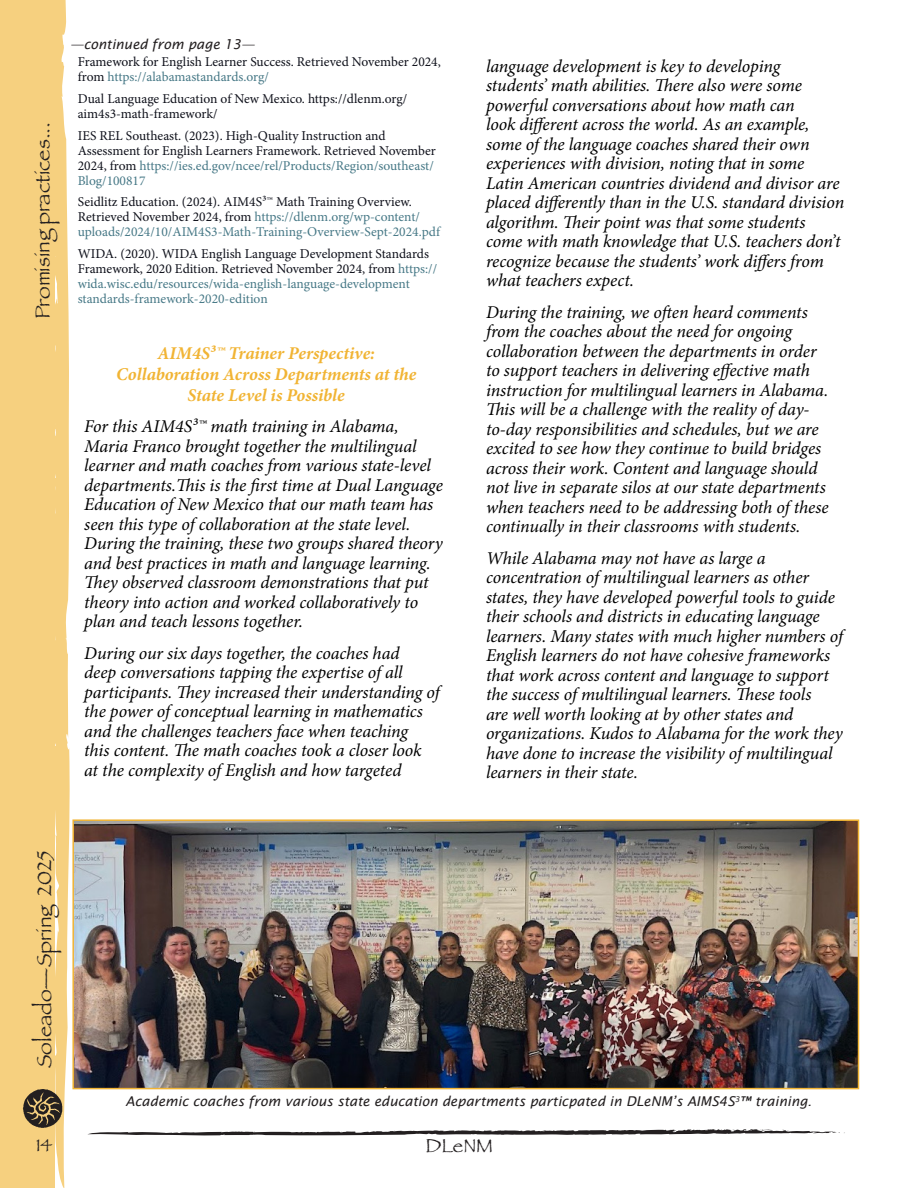
<style>
.page{position:relative;width:918px;height:1188px;background:#fff}
.page>*{position:absolute;margin:0;border:0;box-sizing:border-box;transform-origin:0 0}
.t1{font:21px "Papyrus";color:#231f20}
.t2{font:19.5px "Papyrus";color:#231f20}
.t3{font:italic 18px/19.5px "Minion Pro";letter-spacing:-.01em;color:#000}
.t4{font:italic 700 18px "Minion Pro";color:#f1b434}
.t5{font:18px "Papyrus";color:#231f20}
.t6{font:13.5px/15px "Minion Pro";color:#0e101a}
.t7{font:13.5px/15px "Minion Pro";color:#467886}
.t8{font:italic 13.5px "Lucida Sans";color:#231f20}
.s1{color:#467886}
.s2{color:#0e101a}
</style>
<div class="page">
<div style="left:0;top:0;width:70px;height:1188px;background:#f6d07f"></div>
<svg style="left:23px;top:1089px;width:39px;height:39px;background:#716143"></svg>
<svg style="left:88px;top:1129px;width:757px;height:7px"></svg>
<img style="left:75px;top:822px;width:781px;height:264px">
<div style="left:72px;top:819px;width:787px;height:270px;border:2px solid #f1b434"></div>
<p class="t1" style="left:30px;top:319px;width:199px;rotate:-90deg">Promising practices...</p>
<p class="t8" style="left:70px;top:36px;width:186px">—continued from page 13—</p>
<p class="t6" style="left:78px;top:54px;width:365px">Framework for English Learner Success. Retrieved November 2024, from <span class="s1">https://alabamastandards.org/</span></p>
<p class="t6" style="left:78px;top:91px;width:331px">Dual Language Education of New Mexico. https://dlenm.org/ aim4s3-math-framework/</p>
<p class="t6" style="left:78px;top:128px;width:360px">IES REL Southeast. (2023). High-Quality Instruction and Assessment for English Learners Framework. Retrieved November 2024, from <span class="s1">https://ies.ed.gov/ncee/rel/Products/Region/southeast/ Blog/100817</span></p>
<p class="t7" style="left:78px;top:195px;width:364px"><span class="s2">Seidlitz Education. (2024). AIM4S³™ Math Training Overview.<br>Retrieved November 2024, from</span> https://dlenm.org/wp-content/ uploads/2024/10/AIM4S3-Math-Training-Overview-Sept-2024.pdf</p>
<p class="t6" style="left:78px;top:246px;width:361px">WIDA. (2020). WIDA English Language Development Standards<br>Framework, 2020 Edition. Retrieved November 2024, from <span class="s1">https:// wida.wisc.edu/resources/wida-english-language-development</span></p>
<p class="t7" style="left:78px;top:291px;width:192px">standards-framework-2020-edition</p>
<p class="t4" style="left:158px;top:340px;width:219px">AIM4S³™ Trainer Perspective:</p>
<p class="t4" style="left:116px;top:361px;width:302px">Collaboration Across Departments at the</p>
<p class="t4" style="left:188px;top:382px;width:159px">State Level is Possible</p>
<p class="t3" style="left:84px;top:417px;width:360px">For this AIM4S³™ math training in Alabama, Maria Franco brought together the multilingual learner and math coaches from various state-level departments.This is the first time at Dual Language Education of New Mexico that our math team has seen this type of collaboration at the state level.<br>During the training, these two groups shared theory and best practices in math and language learning.<br>They observed classroom demonstrations that put theory into action and worked collaboratively to plan and teach lessons together.</p>
<p class="t3" style="left:84px;top:643px;width:357px">During our six days together, the coaches had<br>deep conversations tapping the expertise of all participants. They increased their understanding of the power of conceptual learning in mathematics and the challenges teachers face when teaching<br>this content. The math coaches took a closer look at the complexity of English and how targeted</p>
<p class="t3" style="left:486px;top:56px;width:360px">language development is key to developing students’ math abilities. There also were some powerful conversations about how math can<br>look different across the world. As an example, some of the language coaches shared their own experiences with division, noting that in some Latin American countries dividend and divisor are placed differently than in the U.S. standard division algorithm. Their point was that some students come with math knowledge that U.S. teachers don’t recognize because the students’ work differs from what teachers expect.</p>
<p class="t3" style="left:486px;top:302px;width:344px">During the training, we often heard comments from the coaches about the need for ongoing collaboration between the departments in order to support teachers in delivering effective math instruction for multilingual learners in Alabama.<br>This will be a challenge with the reality of day&shy;to-day responsibilities and schedules, but we are excited to see how they continue to build bridges across their work. Content and language should not live in separate silos at our state departments when teachers need to be addressing both of these continually in their classrooms with students.</p>
<p class="t3" style="left:486px;top:548px;width:358px">While Alabama may not have as large a concentration of multilingual learners as other states, they have developed powerful tools to guide their schools and districts in educating language learners. Many states with much higher numbers of English learners do not have cohesive frameworks that work across content and language to support the success of multilingual learners. These tools<br>are well worth looking at by other states and organizations. Kudos to Alabama for the work they have done to increase the visibility of multilingual learners in their state.</p>
<p class="t1" style="left:32px;top:1068px;width:219px;rotate:-90deg">Soleado—Spring 2025</p>
<p class="t5" style="left:36px;top:1134px;width:18px">14</p>
<p class="t8" style="left:126px;top:1094px;width:688px">Academic coaches from various state education departments particpated in DLeNM’s AIMS4S<sup>3</sup>™ training.</p>
<p class="t2" style="left:425px;top:1134px;width:69px">DLeNM</p>
</div>
